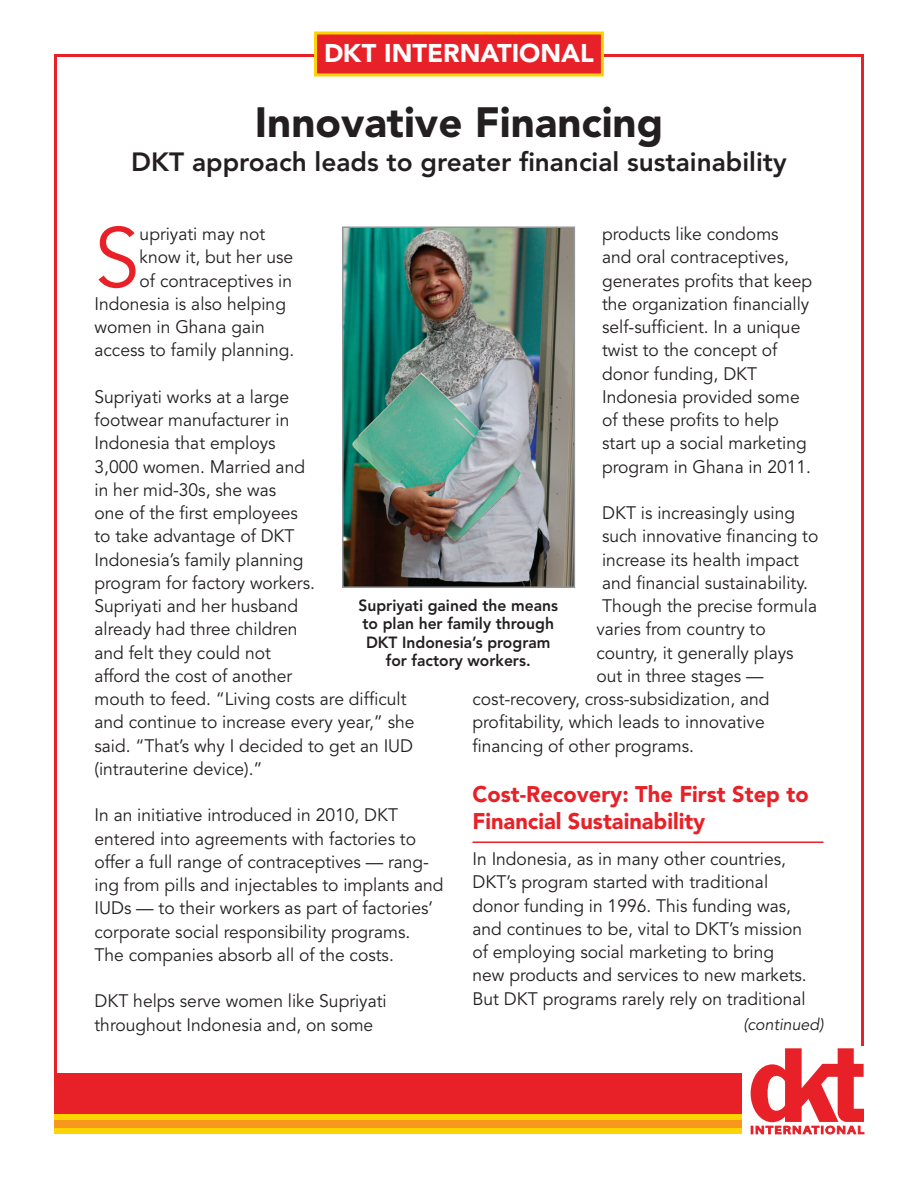
<style>
.page{position:relative;width:918px;height:1188px;background:#fff}
.page>*{position:absolute;margin:0;border:0;box-sizing:border-box;transform-origin:0 0}
.body_copy{font:83.7px "Avenir";color:#e82128}
.t1{font:900 42px "Avenir";color:#231f20}
.t2{font:800 26.25px "Avenir";color:#231f20}
.t3{font:900 25.5px "Avenir";color:#fff}
.subheads{font:900 22.5px/27px "Avenir";color:#e82128}
.body_copy-2{font:18px/23.2px "Avenir";color:#231f20}
.body_copy-3{font:italic 16.5px "Avenir";color:#231f20}
.t4{font:800 16.2px/18.3px "Avenir";color:#231f20;text-align:center}
</style>
<div class="page">
<div style="left:54px;top:1074px;width:688px;height:60px;background:#e82128"></div>
<div style="left:54px;top:1119px;width:688px;height:11px;background:#f7981d"></div>
<div style="left:54px;top:1114px;width:688px;height:5px;background:#fed304"></div>
<div style="left:54px;top:1128px;width:688px;height:6px;background:#fed304"></div>
<div style="left:316px;top:33px;width:286px;height:42px;background:#e82128"></div>
<div style="left:314px;top:32px;width:290px;height:44px;border:3px solid #fed304"></div>
<svg style="left:751px;top:1048px;width:113px;height:86px"></svg>
<hr style="left:472px;top:842px;width:352px;height:1px;background:#e82128">
<img style="left:345px;top:229px;width:227px;height:356px">
<div style="left:342px;top:226px;width:233px;height:362px;border:2px solid #939598"></div>
<p class="t3" style="left:324px;top:38px;width:271px">DKT INTERNATIONAL</p>
<p class="t1" style="left:255px;top:97px;width:410px">Innovative Financing</p>
<p class="t2" style="left:131px;top:146px;width:657px">DKT approach leads to greater financial sustainability</p>
<p class="body_copy" style="left:94px;top:210px;width:47px">S</p>
<p class="body_copy-2" style="left:140px;top:223px;width:127px">upriyati may not</p>
<p class="body_copy-2" style="left:602px;top:223px;width:212px">products like condoms and oral contraceptives, generates profits that keep the organization financially self-sufficient. In a unique twist to the concept of donor funding, DKT<br>Indonesia provided some of these profits to help start up a social marketing program in Ghana in 2011.</p>
<p class="body_copy-2" style="left:602px;top:502px;width:195px">DKT is increasingly using</p>
<p class="body_copy-2" style="left:602px;top:525px;width:218px">such innovative financing to</p>
<p class="body_copy-2" style="left:602px;top:548px;width:198px">increase its health impact</p>
<p class="body_copy-2" style="left:602px;top:572px;width:207px">and financial sustainability.</p>
<p class="body_copy-2" style="left:602px;top:595px;width:217px">Though the precise formula</p>
<p class="body_copy-2" style="left:596px;top:618px;width:171px">varies from country to</p>
<p class="body_copy-2" style="left:596px;top:641px;width:199px">country, it generally plays</p>
<p class="body_copy-2" style="left:596px;top:665px;width:169px">out in three stages —</p>
<p class="body_copy-2" style="left:472px;top:688px;width:299px">cost-recovery, cross-subsidization, and</p>
<p class="body_copy-2" style="left:472px;top:711px;width:294px">profitability, which leads to innovative</p>
<p class="body_copy-2" style="left:472px;top:734px;width:223px">financing of other programs.</p>
<p class="subheads" style="left:472px;top:780px;width:338px">Cost-Recovery: The First Step to<br>Financial Sustainability</p>
<p class="body_copy-2" style="left:472px;top:848px;width:336px">In Indonesia, as in many other countries, DKT’s program started with traditional donor funding in 1996. This funding was, and continues to be, vital to DKT’s mission of employing social marketing to bring new products and services to new markets.<br>But DKT programs rarely rely on traditional</p>
<p class="body_copy-2" style="left:140px;top:246px;width:155px">know it, but her use</p>
<p class="body_copy-2" style="left:140px;top:269px;width:154px">of contraceptives in</p>
<p class="body_copy-2" style="left:94px;top:293px;width:193px">Indonesia is also helping</p>
<p class="body_copy-2" style="left:94px;top:316px;width:172px">women in Ghana gain</p>
<p class="body_copy-2" style="left:94px;top:339px;width:201px">access to family planning.</p>
<p class="body_copy-2" style="left:94px;top:386px;width:322px">Supriyati works at a large<br>footwear manufacturer in<br>Indonesia that employs<br>3,000 women. Married and<br>in her mid-30s, she was<br>one of the first employees<br>to take advantage of DKT<br>Indonesia’s family planning<br>program for factory workers.<br>Supriyati and her husband<br>already had three children<br>and felt they could not<br>afford the cost of another<br>mouth to feed. “Living costs are difficult and continue to increase every year,” she said. “That’s why I decided to get an IUD (intrauterine device).”</p>
<p class="body_copy-2" style="left:94px;top:804px;width:351px">In an initiative introduced in 2010, DKT entered into agreements with factories to offer a full range of contraceptives — rang&shy;ing from pills and injectables to implants and IUDs — to their workers as part of factories’ corporate social responsibility programs.<br>The companies absorb all of the costs.</p>
<p class="body_copy-2" style="left:94px;top:990px;width:294px">DKT helps serve women like Supriyati throughout Indonesia and, on some</p>
<p class="t4" style="left:358px;top:596px;width:201px">Supriyati gained the means to plan her family through<br>DKT Indonesia’s program for factory workers.</p>
<p class="body_copy-3" style="left:743px;top:1015px;width:82px">(continued)</p>
</div>
